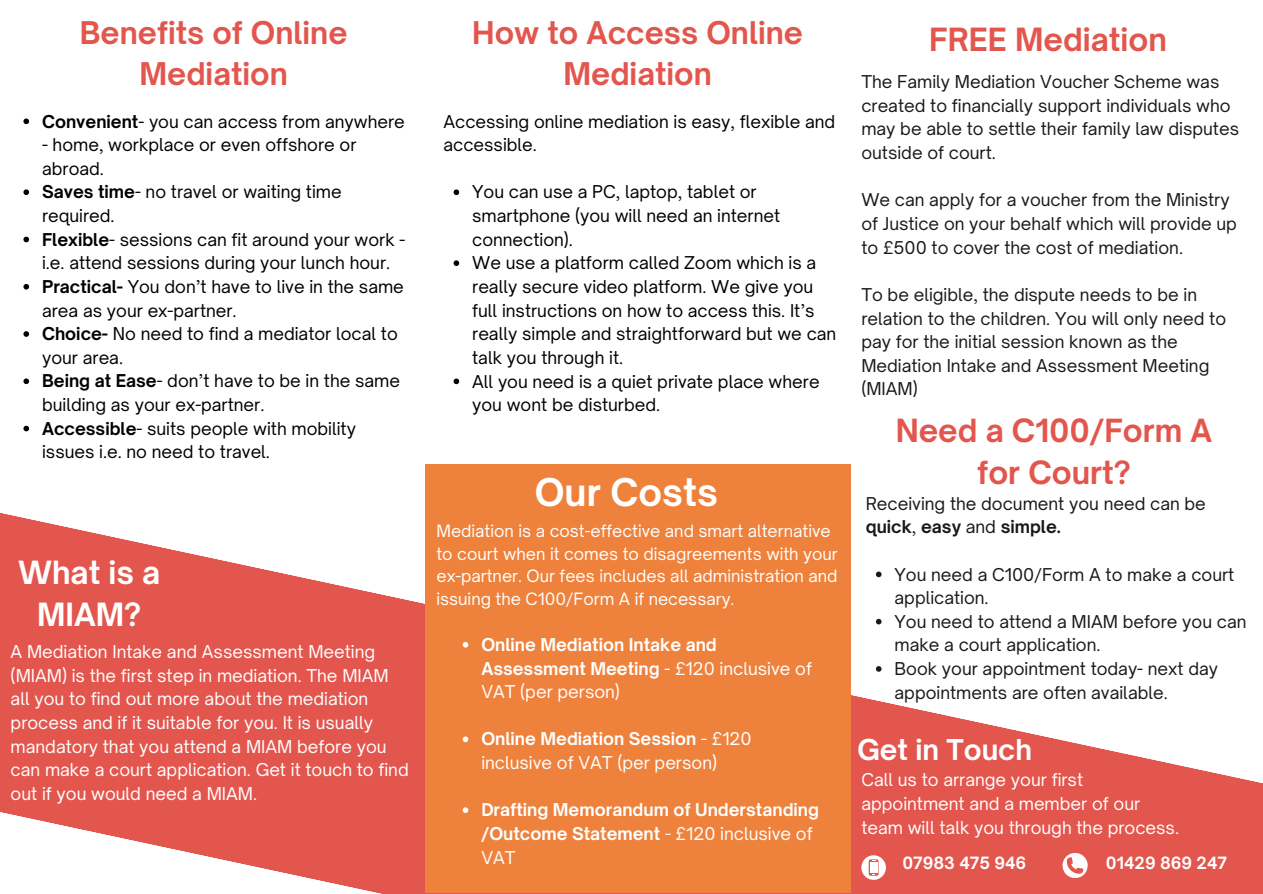
<style>
.page{position:relative;width:1263px;height:894px;background:#fff}
.page>*{position:absolute;margin:0;border:0;box-sizing:border-box;transform-origin:0 0}
.t1{font:700 36.45px "Open Sauce One";color:#fff}
.t2{font:700 30.6px/42.2px "Open Sauce One";color:#e3564e;text-align:center}
.t3{font:700 30.6px/42.8px "Open Sauce One";color:#fff;text-align:center}
.t4{font:700 29.85px/41.5px "Open Sauce One";color:#e3564e;text-align:center}
.t5{font:700 27.45px "Open Sauce One";color:#fff}
.t6{font:16.95px/23.5px "Open Sauce One";color:#000}
.t7{font:16.95px/23.5px "Open Sauce One";color:#1a181a}
.t8{font:16.95px/23.5px "Open Sauce One";color:#fff}
.t9{font:700 16.95px/23.5px "Open Sauce One";color:#fff}
.t10{font:16.2px/22.6px "Open Sauce One";color:#fff}
.t11{font:700 16.2px "Open Sauce One";color:#fff}
.s1{font-weight:700}
.s2{font-weight:400}
</style>
<div class="page">
<svg style="left:0;top:505px;width:1263px;height:388px;fill:#e3564e"></svg>
<div style="left:425px;top:464px;width:425px;height:429px;background:#ee813b"></div>
<svg style="left:23px;top:118px;width:6px;height:6px"></svg>
<svg style="left:23px;top:189px;width:6px;height:6px"></svg>
<svg style="left:23px;top:236px;width:6px;height:6px"></svg>
<svg style="left:23px;top:284px;width:6px;height:5px"></svg>
<svg style="left:23px;top:331px;width:6px;height:6px"></svg>
<svg style="left:23px;top:378px;width:6px;height:6px"></svg>
<svg style="left:23px;top:425px;width:6px;height:6px"></svg>
<svg style="left:463px;top:642px;width:5px;height:5px"></svg>
<svg style="left:463px;top:736px;width:5px;height:5px"></svg>
<svg style="left:463px;top:807px;width:5px;height:5px"></svg>
<svg style="left:861px;top:855px;width:25px;height:24px"></svg>
<svg style="left:1062px;top:852px;width:25px;height:29px"></svg>
<svg style="left:454px;top:189px;width:5px;height:6px"></svg>
<svg style="left:454px;top:260px;width:5px;height:6px"></svg>
<svg style="left:454px;top:378px;width:5px;height:6px"></svg>
<svg style="left:876px;top:571px;width:5px;height:6px"></svg>
<svg style="left:876px;top:618px;width:5px;height:6px"></svg>
<svg style="left:876px;top:666px;width:5px;height:5px"></svg>
<p class="t4" style="left:80px;top:11px;width:269px">Benefits of Online<br>Mediation</p>
<p class="t6" style="left:42px;top:109px;width:364px"><span class="s1">Convenient</span>- you can access from anywhere</p>
<p class="t6" style="left:42px;top:133px;width:316px">- home, workplace or even offshore or abroad.</p>
<p class="t6" style="left:42px;top:180px;width:301px"><span class="s1">Saves time</span>- no travel or waiting time required.</p>
<p class="t6" style="left:42px;top:227px;width:365px"><span class="s1">Flexible</span>- sessions can fit around your work - i.e. attend sessions during your lunch hour.</p>
<p class="t6" style="left:42px;top:274px;width:363px"><span class="s1">Practical-</span> You don’t have to live in the same area as your ex-partner.</p>
<p class="t6" style="left:42px;top:322px;width:357px"><span class="s1">Choice-</span> No need to find a mediator local to your area.</p>
<p class="t6" style="left:42px;top:369px;width:360px"><span class="s1">Being at Ease</span>- don’t have to be in the same building as your ex-partner.</p>
<p class="t6" style="left:42px;top:416px;width:315px"><span class="s1">Accessible</span>- suits people with mobility issues i.e. no need to travel.</p>
<p class="t3" style="left:18px;top:550px;width:144px">What is a<br>MIAM?</p>
<p class="t8" style="left:11px;top:639px;width:400px">A Mediation Intake and Assessment Meeting (MIAM) is the first step in mediation. The MIAM all you to find out more about the mediation process and if it suitable for you. It is usually mandatory that you attend a MIAM before you can make a court application. Get it touch to find out if you would need a MIAM.</p>
<p class="t4" style="left:472px;top:11px;width:332px">How to Access Online<br>Mediation</p>
<p class="t6" style="left:443px;top:109px;width:393px">Accessing online mediation is easy, flexible and accessible.</p>
<p class="t6" style="left:472px;top:180px;width:309px">You can use a PC, laptop, tablet or smartphone (you will need an internet connection).</p>
<p class="t6" style="left:472px;top:251px;width:366px">We use a platform called Zoom which is a really secure video platform. We give you full instructions on how to access this. It’s really simple and straightforward but we can talk you through it.</p>
<p class="t6" style="left:472px;top:369px;width:349px">All you need is a quiet private place where you wont be disturbed.</p>
<p class="t1" style="left:535px;top:469px;width:185px">Our Costs</p>
<p class="t10" style="left:436px;top:519px;width:403px">Mediation is a cost-effective and smart alternative to court when it comes to disagreements with your ex-partner. Our fees includes all administration and issuing the C100/Form A if necessary.</p>
<p class="t9" style="left:481px;top:632px;width:332px">Online Mediation Intake and<br>Assessment Meeting <span class="s2">- £120 inclusive of<br>VAT (per person)</span></p>
<p class="t8" style="left:481px;top:727px;width:272px"><span class="s1">Online Mediation Session</span> - £120 inclusive of VAT (per person)</p>
<p class="t9" style="left:481px;top:797px;width:339px">Drafting Memorandum of Understanding /Outcome Statement <span class="s2">- £120 inclusive of<br>VAT</span></p>
<p class="t2" style="left:929px;top:19px;width:239px">FREE Mediation</p>
<p class="t7" style="left:861px;top:70px;width:379px">The Family Mediation Voucher Scheme was created to financially support individuals who may be able to settle their family law disputes outside of court.</p>
<p class="t7" style="left:861px;top:188px;width:377px">We can apply for a voucher from the Ministry of Justice on your behalf which will provide up to £500 to cover the cost of mediation.</p>
<p class="t7" style="left:861px;top:282px;width:366px">To be eligible, the dispute needs to be in relation to the children. You will only need to pay for the initial session known as the Mediation Intake and Assessment Meeting (MIAM)</p>
<p class="t2" style="left:896px;top:408px;width:318px">Need a C100/Form A for Court?</p>
<p class="t7" style="left:866px;top:491px;width:342px">Receiving the document you need can be <span class="s1">quick</span>, <span class="s1">easy</span> and <span class="s1">simple.</span></p>
<p class="t7" style="left:894px;top:562px;width:341px">You need a C100/Form A to make a court application.</p>
<p class="t7" style="left:894px;top:609px;width:353px">You need to attend a MIAM before you can make a court application.</p>
<p class="t7" style="left:894px;top:656px;width:325px">Book your appointment today- next day appointments are often available.</p>
<p class="t5" style="left:857px;top:731px;width:176px">Get in Touch</p>
<p class="t8" style="left:861px;top:768px;width:319px">Call us to arrange your first appointment and a member of our team will talk you through the process.</p>
<p class="t11" style="left:902px;top:853px;width:125px">07983 475 946</p>
<p class="t11" style="left:1106px;top:852px;width:123px">01429 869 247</p>
</div>
